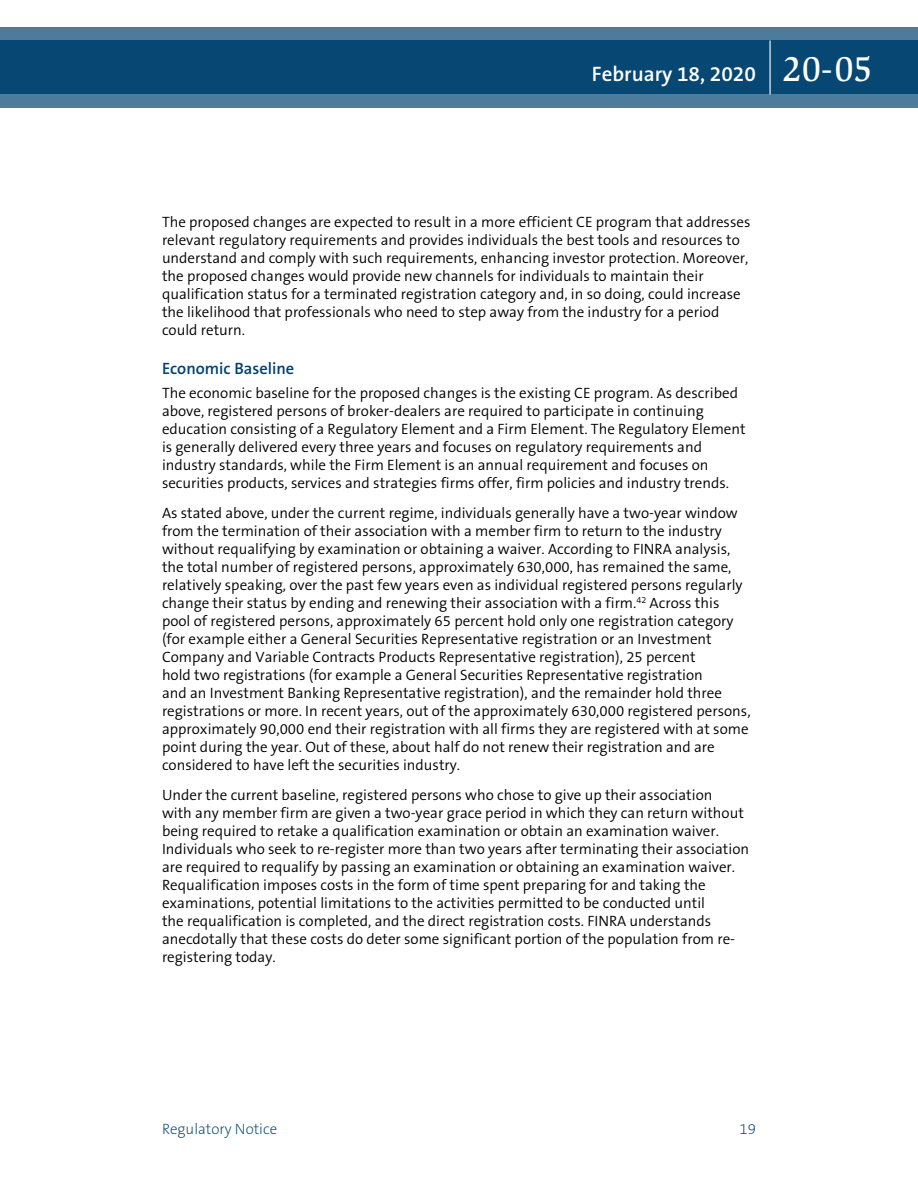
<style>
.page{position:relative;width:918px;height:1188px;background:#fff}
.page>*{position:absolute;margin:0;border:0;box-sizing:border-box;transform-origin:0 0}
.t1{font:600 21px "The Sans B6";color:#fff}
.t2{font:600 16.5px "The Sans B6";color:#004270}
.t3{font:300 15px/18px "The Sans B4";color:#000}
.t4{font:200 15px "The Sans B2";color:#004270}
.s1{font-family:"Slimbach LT";font-weight:500;font-size:36px}
</style>
<div class="page">
<svg style="left:0;top:27px;width:918px;height:81px;background:#1e5881"></svg>
<hr style="left:770px;top:40px;width:1px;height:54px;background:#fff">
<h1 class="t1" style="left:592px;top:62px;width:282px">February 18, 2020 <span class="s1">20-05</span></h1>
<p class="t3" style="left:162px;top:213px;width:590px">The proposed changes are expected to result in a more efficient CE program that addresses relevant regulatory requirements and provides individuals the best tools and resources to understand and comply with such requirements, enhancing investor protection. Moreover, the proposed changes would provide new channels for individuals to maintain their qualification status for a terminated registration category and, in so doing, could increase the likelihood that professionals who need to step away from the industry for a period could return.</p>
<p class="t2" style="left:162px;top:359px;width:134px">Economic Baseline</p>
<p class="t3" style="left:162px;top:384px;width:585px">The economic baseline for the proposed changes is the existing CE program. As described above, registered persons of broker-dealers are required to participate in continuing education consisting of a Regulatory Element and a Firm Element. The Regulatory Element is generally delivered every three years and focuses on regulatory requirements and industry standards, while the Firm Element is an annual requirement and focuses on securities products, services and strategies firms offer, firm policies and industry trends.</p>
<p class="t3" style="left:162px;top:504px;width:590px">As stated above, under the current regime, individuals generally have a two-year window from the termination of their association with a member firm to return to the industry without requalifying by examination or obtaining a waiver. According to FINRA analysis, the total number of registered persons, approximately 630,000, has remained the same, relatively speaking, over the past few years even as individual registered persons regularly change their status by ending and renewing their association with a firm.<sup>42</sup> Across this pool of registered persons, approximately 65 percent hold only one registration category (for example either a General Securities Representative registration or an Investment Company and Variable Contracts Products Representative registration), 25 percent<br>hold two registrations (for example a General Securities Representative registration<br>and an Investment Banking Representative registration), and the remainder hold three registrations or more. In recent years, out of the approximately 630,000 registered persons, approximately 90,000 end their registration with all firms they are registered with at some point during the year. Out of these, about half do not renew their registration and are considered to have left the securities industry.</p>
<p class="t3" style="left:162px;top:786px;width:589px">Under the current baseline, registered persons who chose to give up their association<br>with any member firm are given a two-year grace period in which they can return without being required to retake a qualification examination or obtain an examination waiver.<br>Individuals who seek to re-register more than two years after terminating their association are required to requalify by passing an examination or obtaining an examination waiver.<br>Requalification imposes costs in the form of time spent preparing for and taking the examinations, potential limitations to the activities permitted to be conducted until<br>the requalification is completed, and the direct registration costs. FINRA understands anecdotally that these costs do deter some significant portion of the population from re&shy;registering today.</p>
<p class="t4" style="left:162px;top:1121px;width:117px">Regulatory Notice</p>
<p class="t4" style="left:740px;top:1121px;width:18px">19</p>
</div>
